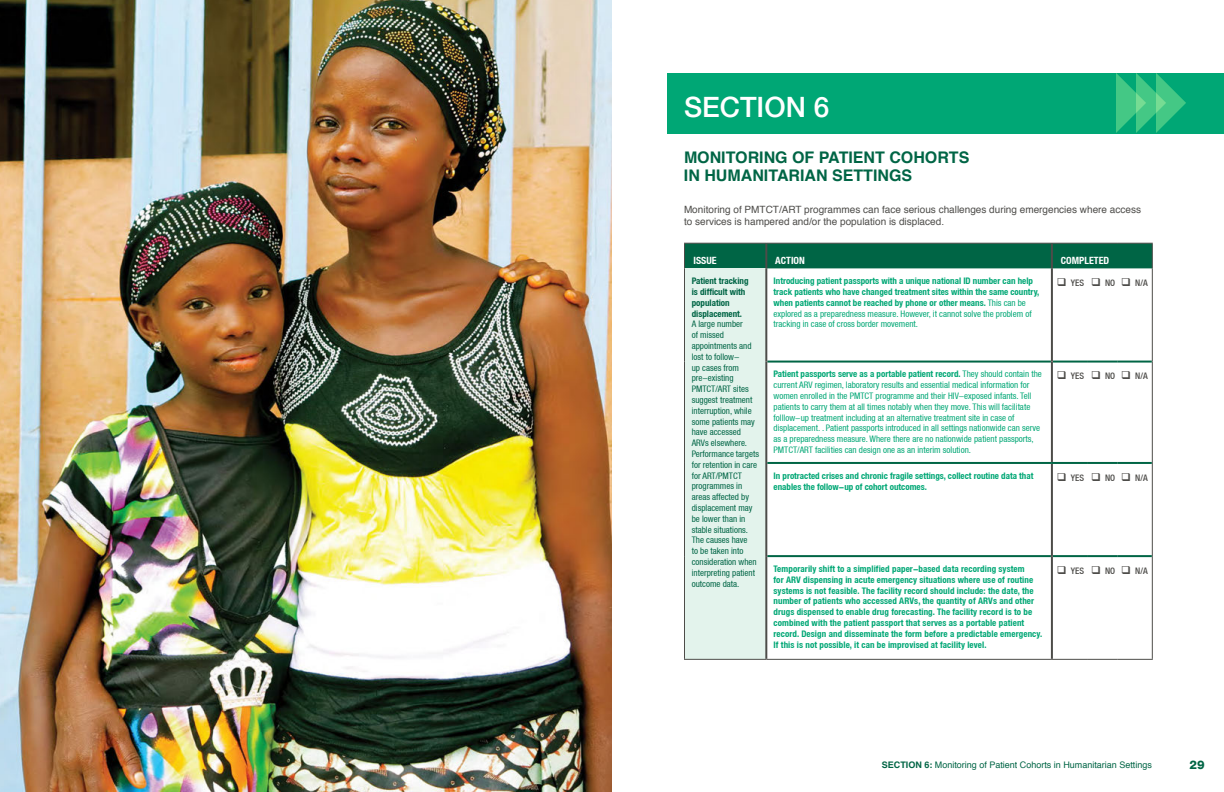
<style>
.page{position:relative;width:1224px;height:792px;background:#fff}
.page>*{position:absolute;margin:0;border:0;box-sizing:border-box;transform-origin:0 0}
.t1{font:500 28px "Helvetica Neue LT";color:#fff}
.t2{font:700 16px/18.4px "Helvetica";color:#006545}
.t3{font:800 12px "Helvetica Neue LT";color:#006545}
.t4{font:10px/12.5px "Helvetica";color:#4d4c49}
.t5{font:700 condensed 10px "Helvetica Neue LT";color:#fff}
.t6{font:700 condensed 9px/10.8px "Helvetica Neue LT";letter-spacing:.01em;color:#00a775}
.t7{font:condensed 9px/10.8px "Helvetica Neue LT";color:#00a775}
.t8{font:condensed 9px/10.8px "Helvetica Neue LT";color:#006545}
.t9{font:700 condensed 9px/10.8px "Helvetica Neue LT";color:#006545}
.t10{font:9px "Helvetica";color:#006545}
.t11{font:500 condensed 9px "Helvetica Neue LT";color:#4d4c49}
.t12{font:700 9px "Helvetica";color:#006545}
.s1{font-weight:400}
.s2{font-weight:700}
</style>
<div class="page">
<div style="left:684px;top:268px;width:82px;height:391px;background:#e3f3ec"></div>
<hr style="left:684px;top:659px;width:82px;height:1px;background:#4d4c49">
<hr style="left:767px;top:361px;width:284px;height:2px;background:#006545">
<hr style="left:1053px;top:361px;width:34px;height:2px;background:#006545">
<hr style="left:1087px;top:361px;width:30px;height:2px;background:#006545">
<hr style="left:767px;top:555px;width:284px;height:2px;background:#006545">
<hr style="left:1053px;top:555px;width:34px;height:2px;background:#006545">
<hr style="left:1087px;top:555px;width:30px;height:2px;background:#006545">
<hr style="left:684px;top:268px;width:1px;height:94px;background:#4d4c49">
<hr style="left:684px;top:362px;width:1px;height:101px;background:#4d4c49">
<hr style="left:684px;top:463px;width:1px;height:93px;background:#4d4c49">
<hr style="left:684px;top:556px;width:1px;height:103px;background:#4d4c49">
<hr style="left:766px;top:659px;width:286px;height:1px;background:#4d4c49">
<hr style="left:1052px;top:659px;width:35px;height:1px;background:#4d4c49">
<hr style="left:1087px;top:659px;width:30px;height:1px;background:#4d4c49">
<hr style="left:765px;top:268px;width:2px;height:94px;background:#4d4c49">
<hr style="left:1051px;top:268px;width:2px;height:94px;background:#4d4c49">
<hr style="left:765px;top:362px;width:2px;height:101px;background:#4d4c49">
<hr style="left:1051px;top:362px;width:2px;height:100px;background:#4d4c49">
<hr style="left:765px;top:463px;width:2px;height:93px;background:#4d4c49">
<hr style="left:1051px;top:464px;width:2px;height:92px;background:#4d4c49">
<hr style="left:765px;top:556px;width:2px;height:103px;background:#4d4c49">
<hr style="left:1051px;top:556px;width:2px;height:103px;background:#4d4c49">
<hr style="left:767px;top:462px;width:285px;height:2px;background:#006545">
<hr style="left:1052px;top:462px;width:35px;height:2px;background:#006545">
<hr style="left:1087px;top:462px;width:30px;height:2px;background:#006545">
<div style="left:684px;top:243px;width:469px;height:25px;background:#006545"></div>
<hr style="left:1152px;top:268px;width:1px;height:94px;background:#4d4c49">
<hr style="left:1152px;top:362px;width:1px;height:101px;background:#4d4c49">
<hr style="left:1152px;top:463px;width:1px;height:93px;background:#4d4c49">
<hr style="left:1152px;top:556px;width:1px;height:103px;background:#4d4c49">
<hr style="left:1117px;top:659px;width:36px;height:1px;background:#4d4c49">
<hr style="left:1117px;top:361px;width:35px;height:2px;background:#006545">
<hr style="left:1117px;top:462px;width:35px;height:2px;background:#006545">
<hr style="left:1117px;top:555px;width:35px;height:2px;background:#006545">
<div style="left:668px;top:73px;width:556px;height:60px;background:#00a775"></div>
<svg style="left:1116px;top:73px;width:70px;height:60px"></svg>
<img style="left:0;top:0;width:612px;height:792px">
<h1 class="t1" style="left:684px;top:91px;width:147px">SECTION 6</h1>
<h2 class="t2" style="left:684px;top:148px;width:276px">MONITORING OF PATIENT COHORTS<br>IN HUMANITARIAN SETTINGS</h2>
<p class="t4" style="left:684px;top:203px;width:459px">Monitoring of PMTCT/ART programmes can face serious challenges during emergencies where access to services is hampered and/or the population is displaced.</p>
<p class="t5" style="left:693px;top:254px;width:25px">Issue</p>
<p class="t5" style="left:775px;top:254px;width:30px">Action</p>
<p class="t5" style="left:1061px;top:254px;width:30px">COMPLETED</p>
<p class="t9" style="left:692px;top:276px;width:58px">Patient tracking is difficult with population displacement.</p>
<p class="t8" style="left:692px;top:319px;width:69px">A large number<br>of missed appointments and lost to follow-<br>up cases from pre-existing<br>PMTCT/ART sites suggest treatment interruption, while some patients may have accessed<br>ARVs elsewhere.<br>Performance targets for retention in care for ART/PMTCT programmes in areas affected by displacement may be lower than in stable situations.<br>The causes have<br>to be taken into consideration when interpreting patient outcome data.</p>
<p class="t6" style="left:774px;top:276px;width:267px">Introducing patient passports with a unique national ID number can help track patients who have changed treatment sites within the same country, when patients cannot be reached by phone or other means. <span class="s1">This can be explored as a preparedness measure. However, it cannot solve the problem of tracking in case of cross border movement.</span></p>
<p class="t11" style="left:1071px;top:277px;width:15px">YES</p>
<p class="t11" style="left:1105px;top:277px;width:12px">NO</p>
<p class="t11" style="left:1135px;top:277px;width:14px">N/A</p>
<p class="t7" style="left:774px;top:369px;width:270px"><span class="s2">Patient passports serve as a portable patient record.</span> They should contain the current ARV regimen, laboratory results and essential medical information for women enrolled in the PMTCT programme and their HIV-exposed infants. Tell patients to carry them at all times notably when they move. This will facilitate folllow-up treatment including at an alternative treatment site in case of displacement. . Patient passports introduced in all settings nationwide can serve as a preparedness measure. Where there are no nationwide patient passports, PMTCT/ART facilities can design one as an interim solution.</p>
<p class="t11" style="left:1071px;top:371px;width:15px">YES</p>
<p class="t11" style="left:1105px;top:371px;width:12px">NO</p>
<p class="t11" style="left:1135px;top:371px;width:14px">N/A</p>
<p class="t6" style="left:774px;top:470px;width:261px">In protracted crises and chronic fragile settings, collect routine data that enables the follow-up of cohort outcomes.</p>
<p class="t11" style="left:1071px;top:472px;width:15px">YES</p>
<p class="t11" style="left:1105px;top:472px;width:12px">NO</p>
<p class="t11" style="left:1135px;top:472px;width:14px">N/A</p>
<p class="t6" style="left:774px;top:563px;width:270px">Temporarily shift to a simplified paper-based data recording system<br>for ARV dispensing in acute emergency situations where use of routine systems is not feasible. The facility record should include: the date, the number of patients who accessed ARVs, the quantity of ARVs and other drugs dispensed to enable drug forecasting. The facility record is to be combined with the patient passport that serves as a portable patient record. Design and disseminate the form before a predictable emergency.<br>If this is not possible, it can be improvised at facility level.</p>
<p class="t11" style="left:1071px;top:565px;width:15px">YES</p>
<p class="t11" style="left:1105px;top:565px;width:12px">NO</p>
<p class="t11" style="left:1135px;top:565px;width:14px">N/A</p>
<p class="t12" style="left:882px;top:758px;width:30px">SECTION</p>
<p class="t10" style="left:924px;top:758px;width:229px"><span class="s2">6:</span> Monitoring of Patient Cohorts in Humanitarian Settings</p>
<h3 class="t3" style="left:1189px;top:758px;width:17px">29</h3>
</div>
